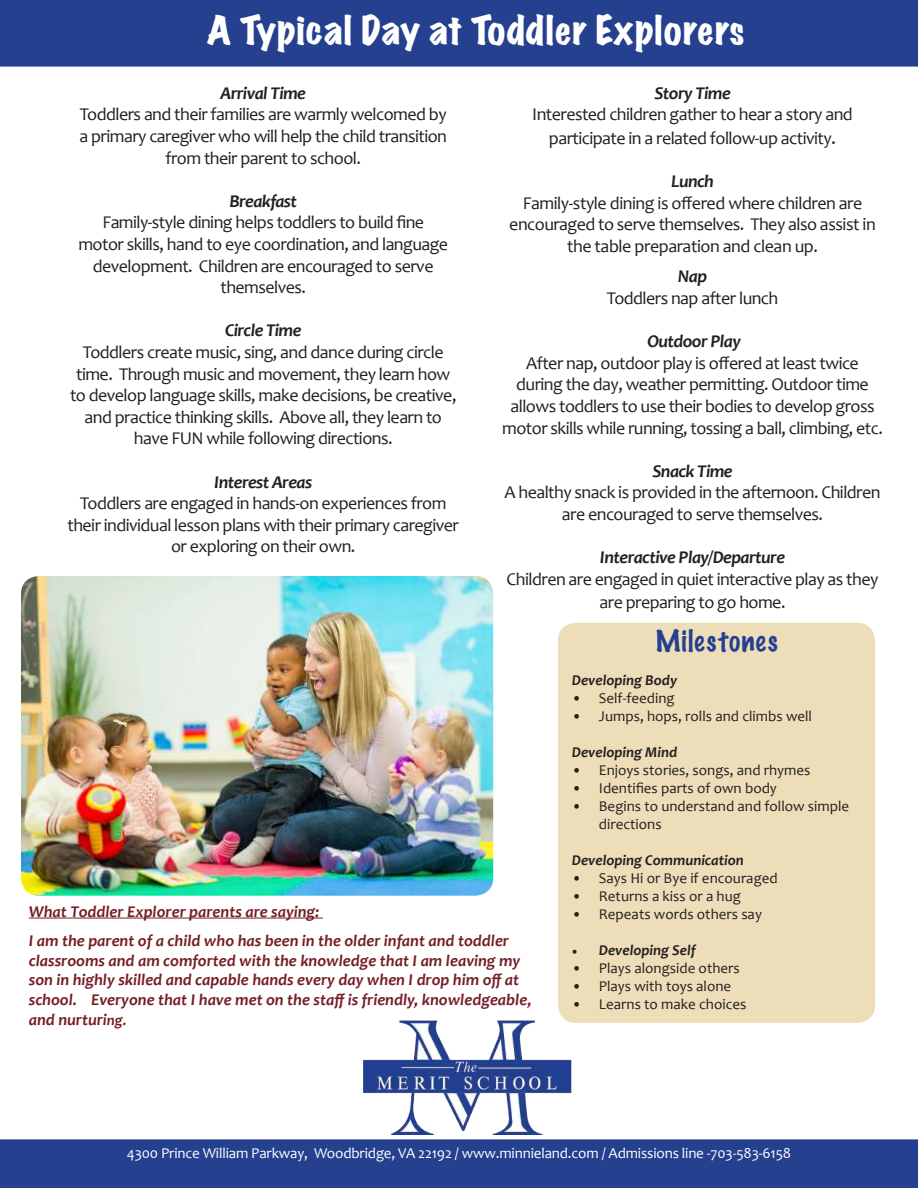
<style>
.page{position:relative;width:918px;height:1188px;background:#fff}
.page>*{position:absolute;margin:0;border:0;box-sizing:border-box;transform-origin:0 0}
.t1{font:expanded 36px "Marker Felt";letter-spacing:.03em;color:#fff}
.t2{font:100 27px "Marker Felt";letter-spacing:.045em;color:#24408f}
.t3{font:18px/21.6px "Candara";letter-spacing:-.03em;color:#231f20;text-align:center}
.t4{font:italic 700 18px "Candara";letter-spacing:-.03em;color:#231f20}
.t5{font:italic 700 16.5px/19.8px "Candara";color:#761d25}
.t6{font:15px/18px "Candara";color:#231f20}
.t7{font:15px "Candara";letter-spacing:-.01em;color:#fff}
.t8{font:italic 700 15px "Candara";color:#231f20}
.s1{font-size:19.5px}
.s2{font-size:15px}
.s3{font-family:"Minion Pro";font-weight:400;font-style:normal}
</style>
<div class="page">
<div style="left:0;top:1139px;width:918px;height:49px;background:#24408f"></div>
<div style="left:0;top:0;width:918px;height:67px;background:#24408f"></div>
<div style="left:558px;top:623px;width:317px;height:400px;background:#eeddb9;border-radius:18px"></div>
<img style="left:21px;top:576px;width:472px;height:320px">
<hr style="left:29px;top:918px;width:294px;height:1px;background:#761d25">
<img style="left:364px;top:1014px;width:210px;height:121px">
<h1 class="t1" style="left:207px;top:14px;width:538px">A Typical Day at Toddler Explorers</h1>
<p class="t4" style="left:221px;top:86px;width:87px">Arrival Time</p>
<p class="t3" style="left:79px;top:104px;width:369px">Toddlers and their families are warmly welcomed by a primary caregiver who will help the child transition from their parent to school.</p>
<p class="t4" style="left:229px;top:194px;width:69px">Breakfast</p>
<p class="t3" style="left:78px;top:212px;width:371px">Family-style dining helps toddlers to build fine motor skills, hand to eye coordination, and language development. Children are encouraged to serve themselves.</p>
<p class="t4" style="left:225px;top:324px;width:78px">Circle Time</p>
<p class="t3" style="left:70px;top:341px;width:388px">Toddlers create music, sing, and dance during circle time. Through music and movement, they learn how to develop language skills, make decisions, be creative, and practice thinking skills. Above all, they learn to have FUN while following directions.</p>
<p class="t4" style="left:214px;top:475px;width:99px">Interest Areas</p>
<p class="t3" style="left:67px;top:492px;width:393px">Toddlers are engaged in hands-on experiences from their individual lesson plans with their primary caregiver or exploring on their own.</p>
<p class="t4" style="left:654px;top:86px;width:78px">Story Time</p>
<p class="t3" style="left:532px;top:103px;width:322px;line-height:23.4px">Interested children gather to hear a story and participate in a related follow-up activity<span class="s1">.</span></p>
<p class="t4" style="left:671px;top:174px;width:44px">Lunch</p>
<p class="t3" style="left:509px;top:192px;width:368px">Family-style dining is offered where children are encouraged to serve themselves. They also assist in the table preparation and clean up.</p>
<p class="t4" style="left:678px;top:270px;width:31px">Nap</p>
<p class="t3" style="left:607px;top:287px;width:173px">Toddlers nap after lunch</p>
<p class="t4" style="left:647px;top:334px;width:95px">Outdoor Play</p>
<p class="t3" style="left:502px;top:352px;width:382px">After nap, outdoor play is offered at least twice during the day, weather permitting. Outdoor time allows toddlers to use their bodies to develop gross motor skills while running, tossing a ball, climbing, etc.</p>
<p class="t4" style="left:652px;top:464px;width:82px">Snack Time</p>
<p class="t3" style="left:505px;top:482px;width:378px">A healthy snack is provided in the afternoon. Children are encouraged to serve themselves.</p>
<p class="t4" style="left:600px;top:550px;width:187px">Interactive Play/Departure</p>
<p class="t3" style="left:507px;top:567px;width:373px;line-height:23.4px">Children are engaged in quiet interactive play as they are preparing to go home.</p>
<h2 class="t2" style="left:655px;top:628px;width:124px">Milestones</h2>
<p class="t5" style="left:29px;top:899px;width:482px;line-height:28.8px">What Toddler Explorer parents are saying:<br>I am the parent of a child who has been in the older infant and toddler</p>
<p class="t5" style="left:29px;top:952px;width:504px">classrooms and am comforted with the knowledge that I am leaving my son in highly skilled and capable hands every day when I drop him off at school. Everyone that I have met on the staff is friendly, knowledgeable, and nurturi<span class="s2">ng.</span></p>
<p class="t8" style="left:572px;top:674px;width:107px">Developing Body</p>
<p class="t6" style="left:572px;top:689px;width:104px">• Self-feeding</p>
<p class="t6" style="left:572px;top:707px;width:242px">• Jumps, hops, rolls and climbs well</p>
<p class="t8" style="left:572px;top:746px;width:107px">Developing Mind</p>
<p class="t6" style="left:572px;top:761px;width:240px">• Enjoys stories, songs, and rhymes</p>
<p class="t6" style="left:572px;top:779px;width:207px">• Identifies parts of own body</p>
<p class="t6" style="left:599px;top:797px;width:252px;text-indent:-27px">• Begins to understand and follow simple directions</p>
<p class="t8" style="left:572px;top:854px;width:174px">Developing Communication</p>
<p class="t6" style="left:572px;top:869px;width:207px">• Says Hi or Bye if encouraged</p>
<p class="t6" style="left:572px;top:887px;width:171px">• Returns a kiss or a hug</p>
<p class="t6" style="left:572px;top:905px;width:192px">• Repeats words others say</p>
<p class="t8" style="left:572px;top:944px;width:126px"><span class="s3">•</span> Developing Self</p>
<p class="t6" style="left:572px;top:959px;width:169px">• Plays alongside others</p>
<p class="t6" style="left:572px;top:977px;width:161px">• Plays with toys alone</p>
<p class="t6" style="left:572px;top:995px;width:176px">• Learns to make choices</p>
<p class="t7" style="left:127px;top:1144px;width:666px">4300 Prince William Parkway, Woodbridge, VA 22192 / www.minnieland.com / Admissions line -703-583-6158</p>
</div>
